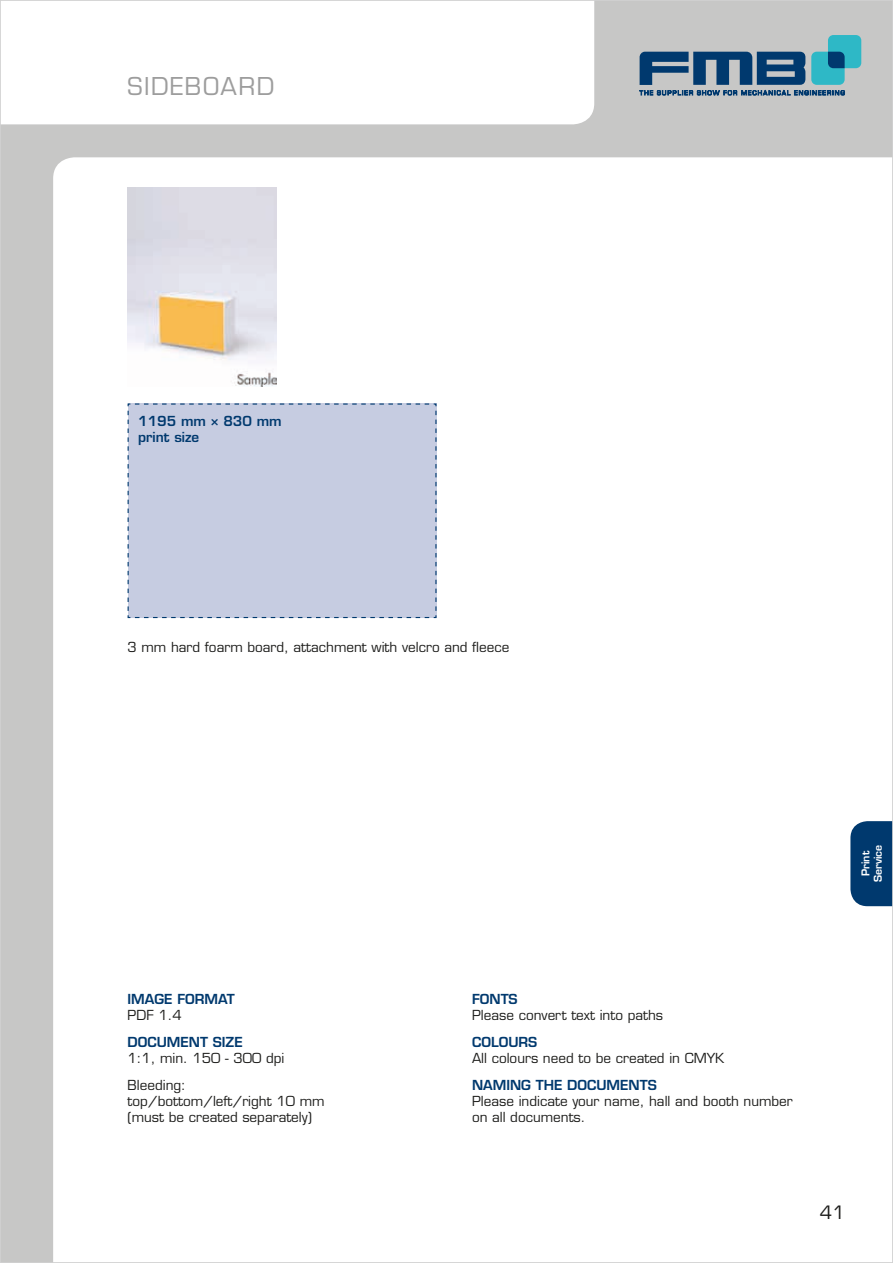
<style>
.page{position:relative;width:893px;height:1263px;background:#c7c7c6}
.page>*{position:absolute;margin:0;border:0;box-sizing:border-box;transform-origin:0 0}
.t1{font:24px "Eurostile LT Std";letter-spacing:.06em;color:#9d9d9d}
.t2{font:18px "Eurostile LT Std";color:#1d1d1b}
.t3{font:13.5px/16.2px "Eurostile LT Std";color:#1d1d1b}
.t4{font:600 13.5px/16.2px "Eurostile LT Std";color:#00396e}
.t5{font:600 10.5px/12.6px "Eurostile LT Std";color:#fff;text-align:center}
</style>
<div class="page">
<div style="left:2px;top:2px;width:592px;height:122px;background:#fff"></div>
<div style="left:53px;top:157px;width:838px;height:1104px;background:#fff"></div>
<img style="left:128px;top:187px;width:149px;height:199px">
<div style="left:127px;top:403px;width:310px;height:216px;background:#c6cce1"></div>
<svg style="left:639px;top:35px;width:222px;height:60px"></svg>
<div style="left:850px;top:821px;width:41px;height:85px;background:#00396e"></div>
<h1 class="t1" style="left:128px;top:72px;width:148px">SIDEBOARD</h1>
<p class="t4" style="left:138px;top:413px;width:145px">1195 mm × 830 mm print size</p>
<p class="t3" style="left:128px;top:639px;width:383px">3 mm hard foarm board, attachment with velcro and fleece</p>
<p class="t4" style="left:128px;top:991px;width:109px">IMAGE FORMAT</p>
<p class="t3" style="left:128px;top:1007px;width:56px">PDF 1.4</p>
<p class="t4" style="left:128px;top:1034px;width:117px">DOCUMENT SIZE</p>
<p class="t3" style="left:128px;top:1045px;width:158px;line-height:26.8px">1:1, min. 150 - 300 dpi<br>Bleeding:</p>
<p class="t3" style="left:128px;top:1093px;width:198px">top/bottom/left/right 10 mm (must be created separately)</p>
<p class="t5" style="left:859px;top:882px;width:39px;rotate:-90deg">Print<br>Service</p>
<p class="t4" style="left:472px;top:991px;width:47px">FONTS</p>
<p class="t3" style="left:472px;top:1007px;width:193px">Please convert text into paths</p>
<p class="t4" style="left:472px;top:1034px;width:67px">COLOURS</p>
<p class="t3" style="left:472px;top:1050px;width:254px">All colours need to be created in CMYK</p>
<p class="t4" style="left:472px;top:1077px;width:186px">NAMING THE DOCUMENTS</p>
<p class="t3" style="left:472px;top:1093px;width:322px">Please indicate your name, hall and booth number on all documents.</p>
<h2 class="t2" style="left:820px;top:1201px;width:26px">41</h2>
</div>
